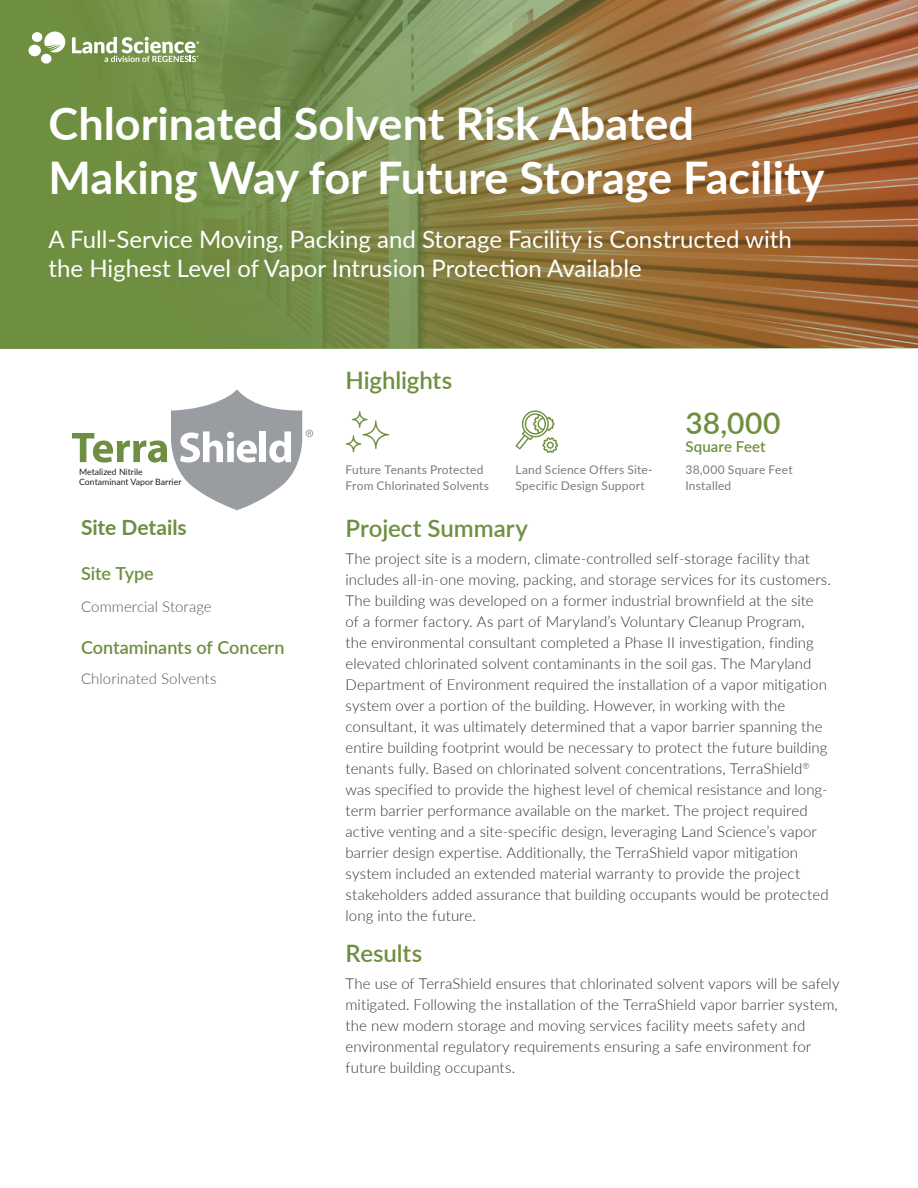
<style>
.page{position:relative;width:918px;height:1188px;background:#fff}
.page>*{position:absolute;margin:0;border:0;box-sizing:border-box;transform-origin:0 0}
.t1{font:700 45px/54px "Lato";color:#fff}
.t2{font:600 30px "Lato";color:#6f8f40}
.t3{font:24px/28.8px "Lato";color:#fff}
.t4{font:600 24px "Lato";letter-spacing:-.005em;color:#6f8f40}
.t5{font:700 21px "Lato";letter-spacing:-.005em;color:#6e8e42}
.t6{font:600 18px "Lato";color:#6e8e42}
.t7{font:300 15px/21px "Lato";letter-spacing:.005em;color:#333}
.t8{font:300 15px "Lato";color:#585858}
.t9{font:600 15px "Lato";letter-spacing:.01em;color:#6f8f40}
.t10{font:12px/16.5px "Lato";letter-spacing:.015em;color:#777c82}
.t11{font:8.7px/10.5px "Lato";color:#231f20}
</style>
<div class="page">
<svg style="left:0;top:0;width:917px;height:349px;background:#867f44"></svg>
<svg style="left:346px;top:411px;width:43px;height:41px"></svg>
<svg style="left:515px;top:410px;width:43px;height:43px"></svg>
<hr style="left:917px;top:0;width:1px;height:349px;background:#4f69c1">
<svg style="left:44px;top:32px;width:21px;height:20px"></svg>
<div style="left:41px;top:54px;width:11px;height:10px;background:#fff;border-radius:50%"></div>
<div style="left:32px;top:32px;width:10px;height:10px;background:#fff;border-radius:50%"></div>
<div style="left:28px;top:45px;width:13px;height:11px;background:#fff;border-radius:50%"></div>
<svg style="left:72px;top:37px;width:127px;height:25px"></svg>
<svg style="left:72px;top:389px;width:241px;height:121px"></svg>
<h1 class="t1" style="left:49px;top:94px;width:778px">Chlorinated Solvent Risk Abated<br>Making Way for Future Storage Facility</h1>
<h3 class="t3" style="left:49px;top:224px;width:745px">A Full-Service Moving, Packing and Storage Facility is Constructed with the Highest Level of Vapor Intrusion Protection Available</h3>
<p class="t11" style="left:79px;top:466px;width:104px">Metalized Nitrile<br>Contaminant Vapor Barrier</p>
<h3 class="t5" style="left:81px;top:512px;width:107px">Site Details</h3>
<p class="t6" style="left:81px;top:560px;width:74px">Site Type</p>
<p class="t8" style="left:81px;top:596px;width:132px">Commercial Storage</p>
<p class="t6" style="left:81px;top:634px;width:205px">Contaminants of Concern</p>
<p class="t8" style="left:81px;top:668px;width:137px">Chlorinated Solvents</p>
<h3 class="t4" style="left:346px;top:363px;width:108px">Highlights</h3>
<h2 class="t2" style="left:685px;top:402px;width:97px">38,000</h2>
<p class="t9" style="left:685px;top:436px;width:82px">Square Feet</p>
<p class="t10" style="left:346px;top:461px;width:145px">Future Tenants Protected<br>From Chlorinated Solvents</p>
<p class="t10" style="left:516px;top:461px;width:138px">Land Science Offers Site-<br>Specific Design Support</p>
<p class="t10" style="left:685px;top:461px;width:109px">38,000 Square Feet<br>Installed</p>
<h3 class="t4" style="left:346px;top:511px;width:184px">Project Summary</h3>
<p class="t7" style="left:346px;top:548px;width:487px">The project site is a modern, climate-controlled self-storage facility that includes all-in-one moving, packing, and storage services for its customers.<br>The building was developed on a former industrial brownfield at the site<br>of a former factory. As part of Maryland’s Voluntary Cleanup Program,<br>the environmental consultant completed a Phase II investigation, finding elevated chlorinated solvent contaminants in the soil gas. The Maryland Department of Environment required the installation of a vapor mitigation system over a portion of the building. However, in working with the consultant, it was ultimately determined that a vapor barrier spanning the entire building footprint would be necessary to protect the future building tenants fully. Based on chlorinated solvent concentrations, TerraShield<sup>® </sup>was specified to provide the highest level of chemical resistance and long&shy;term barrier performance available on the market. The project required active venting and a site-specific design, leveraging Land Science’s vapor barrier design expertise. Additionally, the TerraShield vapor mitigation system included an extended material warranty to provide the project stakeholders added assurance that building occupants would be protected long into the future.</p>
<h3 class="t4" style="left:346px;top:936px;width:78px">Results</h3>
<p class="t7" style="left:346px;top:972px;width:495px">The use of TerraShield ensures that chlorinated solvent vapors will be safely mitigated. Following the installation of the TerraShield vapor barrier system, the new modern storage and moving services facility meets safety and environmental regulatory requirements ensuring a safe environment for future building occupants.</p>
</div>
